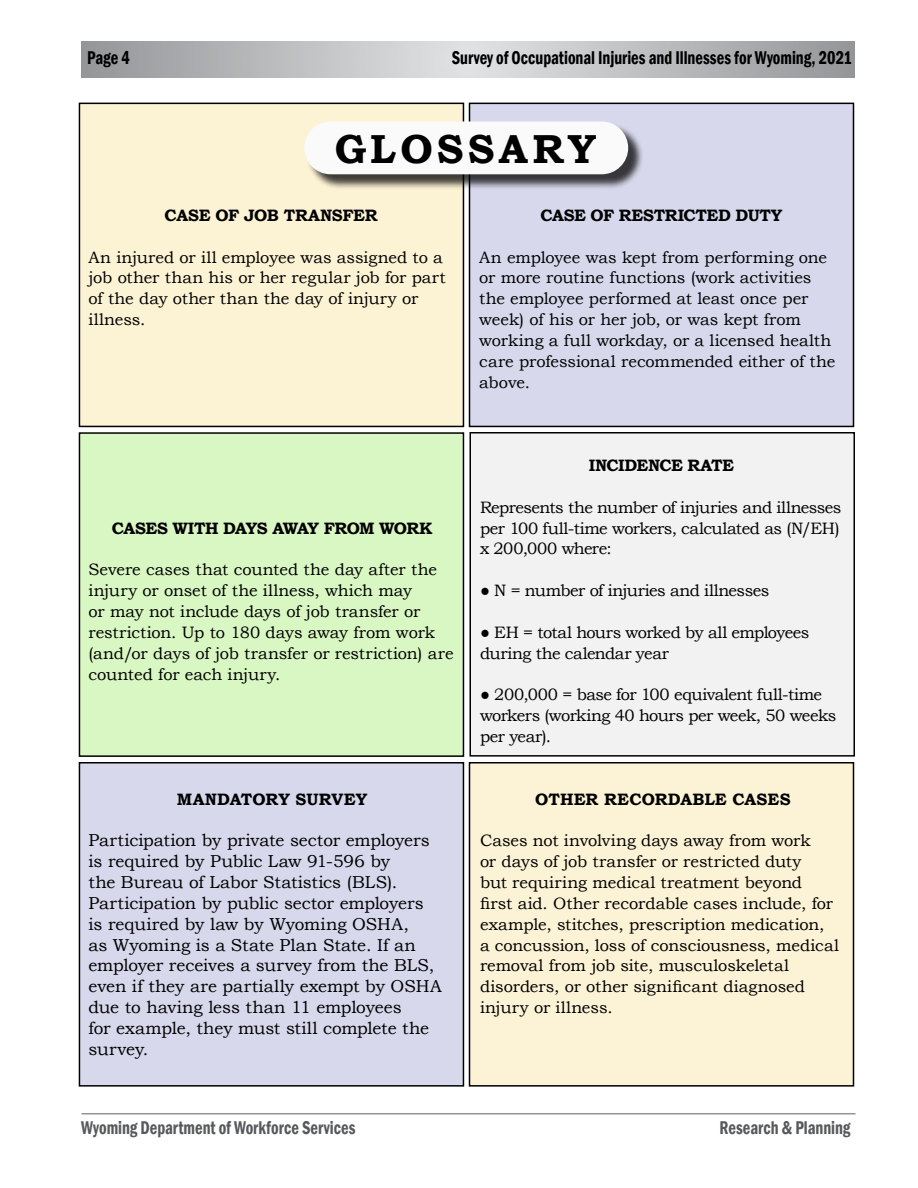
<style>
.page{position:relative;width:918px;height:1188px;background:#fff}
.page>*{position:absolute;margin:0;border:0;box-sizing:border-box;transform-origin:0 0}
.AlignToGrid{font:700 40.5px "Bookman Old Style";letter-spacing:.105em;color:#000}
.t1{font:600 condensed 18.9px "Franklin Gothic";color:#000;scale:.87 1}
.t2{font:600 condensed 18.9px "Franklin Gothic";color:#58595b;scale:.87 1}
.AlignToGrid-2{font:17.25px/20.9px "Bookman Old Style";letter-spacing:-.005em;color:#000}
.AlignToGrid-3{font:16.5px/20.9px "Bookman Old Style";letter-spacing:-.01em;color:#000}
.AlignToGrid-4{font:16.5px/20.9px "Bookman Old Style";letter-spacing:-.005em;color:#000101}
.AlignToGrid-5{font:16.5px/20.9px "Bookman Old Style";letter-spacing:-.035em;color:#000}
.AlignToGrid-6{font:16.5px/20.9px "Bookman Old Style";letter-spacing:-.03em;color:#000}
.AlignToGrid-7{font:700 16.5px "Bookman Old Style";letter-spacing:-.02em;color:#000}
.AlignToGrid-8{font:700 16.5px "Bookman Old Style";letter-spacing:-.025em;color:#000101}
.AlignToGrid-9{font:700 16.5px "Bookman Old Style";letter-spacing:.005em;color:#000}
.AlignToGrid-10{font:700 16.5px "Bookman Old Style";color:#000}
</style>
<div class="page">
<svg style="left:81px;top:42px;width:774px;height:35px;background:#babcbe"></svg>
<hr style="left:81px;top:1113px;width:774px;height:1px;background:#939598">
<div style="left:79px;top:103px;width:384px;height:323px;background:#fcf2d4"></div>
<div style="left:79px;top:103px;width:385px;height:324px;border:2px solid #000"></div>
<div style="left:79px;top:433px;width:384px;height:323px;background:#d9f7c3"></div>
<div style="left:79px;top:432px;width:385px;height:325px;border:2px solid #000"></div>
<div style="left:79px;top:763px;width:384px;height:323px;background:#d8d8ed"></div>
<div style="left:79px;top:762px;width:385px;height:325px;border:2px solid #000"></div>
<div style="left:470px;top:103px;width:384px;height:323px;background:#d8d8ed"></div>
<div style="left:469px;top:103px;width:385px;height:324px;border:2px solid #000"></div>
<div style="left:470px;top:433px;width:384px;height:323px;background:#f2f2f2"></div>
<div style="left:470px;top:432px;width:385px;height:325px;border:2px solid #000"></div>
<div style="left:470px;top:763px;width:384px;height:323px;background:#fcf2d5"></div>
<div style="left:469px;top:762px;width:385px;height:325px;border:2px solid #000"></div>
<div style="left:306px;top:124px;width:337px;height:65px;background:#000;opacity:.75"></div>
<div style="left:304px;top:122px;width:324px;height:52px;background:#fafafa;border-radius:26px"></div>
<p class="t1" style="left:87px;top:45px;width:51px">Page 4</p>
<p class="t1" style="left:452px;top:45px;width:461px">Survey of Occupational Injuries and Illnesses for Wyoming, 2021</p>
<p class="AlignToGrid" style="left:335px;top:120px;width:263px">GLOSSARY</p>
<p class="AlignToGrid-7" style="left:165px;top:203px;width:215px">CASE OF JOB TRANSFER</p>
<p class="AlignToGrid-3" style="left:88px;top:247px;width:359px">An injured or ill employee was assigned to a job other than his or her regular job for part of the day other than the day of injury or illness.</p>
<p class="AlignToGrid-8" style="left:541px;top:203px;width:243px">CASE OF RESTRICTED DUTY</p>
<p class="AlignToGrid-4" style="left:479px;top:247px;width:358px">An employee was kept from performing one or more routine functions (work activities the employee performed at least once per week) of his or her job, or was kept from working a full workday, or a licensed health care professional recommended either of the above.</p>
<p class="AlignToGrid-7" style="left:112px;top:516px;width:322px">CASES WITH DAYS AWAY FROM WORK</p>
<p class="AlignToGrid-3" style="left:88px;top:559px;width:367px">Severe cases that counted the day after the injury or onset of the illness, which may<br>or may not include days of job transfer or restriction. Up to 180 days away from work (and/or days of job transfer or restriction) are counted for each injury.</p>
<p class="AlignToGrid-10" style="left:177px;top:787px;width:192px">MANDATORY SURVEY</p>
<p class="AlignToGrid-2" style="left:88px;top:830px;width:355px">Participation by private sector employers is required by Public Law 91-596 by<br>the Bureau of Labor Statistics (BLS).<br>Participation by public sector employers is required by law by Wyoming OSHA,<br>as Wyoming is a State Plan State. If an employer receives a survey from the BLS, even if they are partially exempt by OSHA due to having less than 11 employees<br>for example, they must still complete the survey.</p>
<p class="AlignToGrid-7" style="left:589px;top:453px;width:147px">INCIDENCE RATE</p>
<p class="AlignToGrid-3" style="left:480px;top:497px;width:363px;text-align:justify">Represents the number of injuries and illnesses per 100 full-time workers, calculated as (N/EH) x 200,000 where:</p>
<p class="AlignToGrid-5" style="left:480px;top:580px;width:291px">● N = number of injuries and illnesses</p>
<p class="AlignToGrid-5" style="left:480px;top:622px;width:331px">● EH = total hours worked by all employees during the calendar year</p>
<p class="AlignToGrid-6" style="left:480px;top:684px;width:358px">● 200,000 = base for 100 equivalent full-time workers (working 40 hours per week, 50 weeks per year).</p>
<p class="AlignToGrid-9" style="left:535px;top:787px;width:257px">OTHER RECORDABLE CASES</p>
<p class="AlignToGrid-3" style="left:480px;top:830px;width:361px">Cases not involving days away from work<br>or days of job transfer or restricted duty<br>but requiring medical treatment beyond<br>first aid. Other recordable cases include, for example, stitches, prescription medication,<br>a concussion, loss of consciousness, medical removal from job site, musculoskeletal disorders, or other significant diagnosed injury or illness.</p>
<p class="t2" style="left:81px;top:1115px;width:317px">Wyoming Department of Workforce Services</p>
<p class="t2" style="left:720px;top:1115px;width:152px">Research &amp; Planning</p>
</div>
